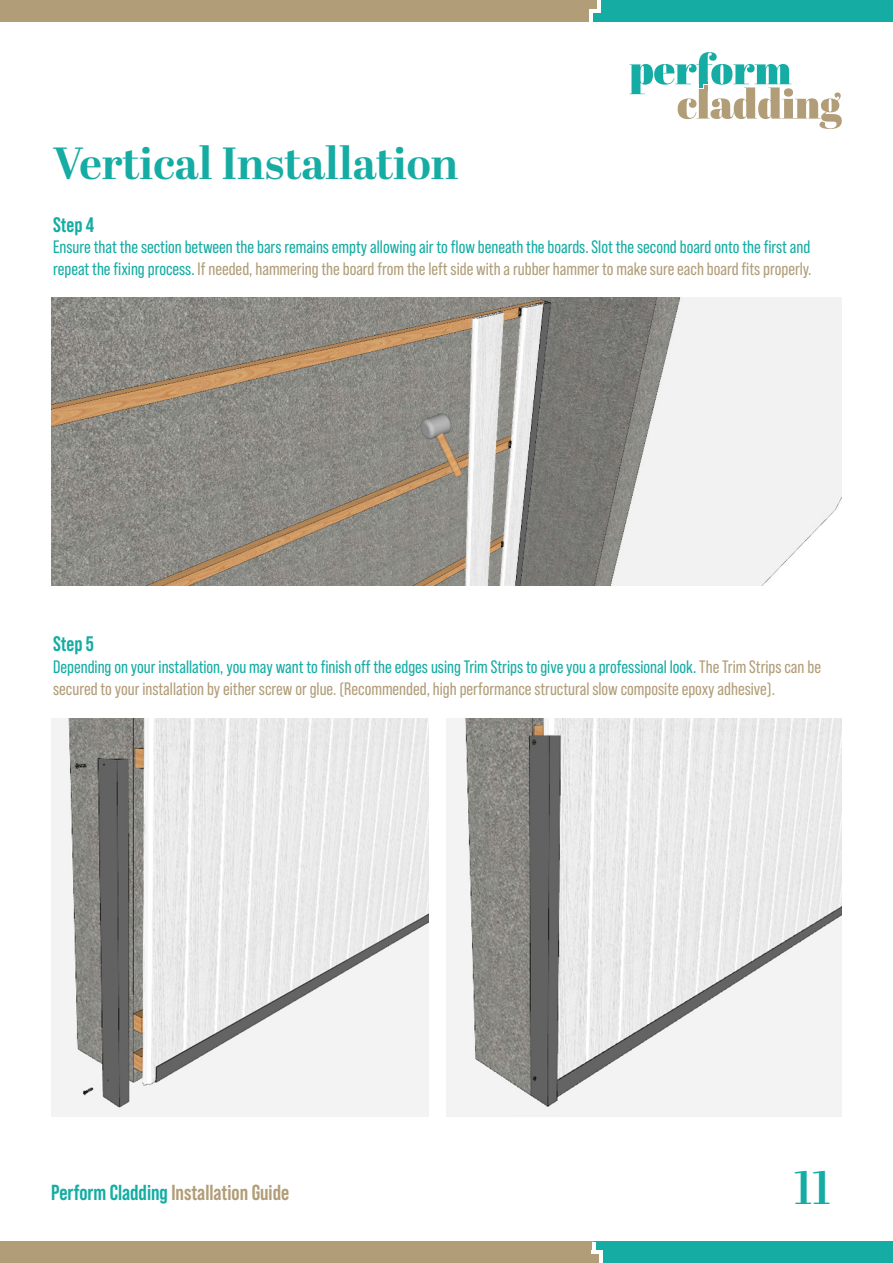
<style>
.page{position:relative;width:893px;height:1263px;background:#fff}
.page>*{position:absolute;margin:0;border:0;box-sizing:border-box;transform-origin:0 0}
.t1{font:600 46.5px "Abril Display";color:#15aca3}
.t2{font:700 45px "Abril Display";color:#15aca3}
.t3{font:700 21.75px "Bebas Neue Pro";color:#b19d78}
.t4{font:700 21px "Bebas Neue Pro";color:#15aca3}
.t5{font:18px/21.6px "Bebas Neue Pro";color:#b19d78}
.t6{font:18px/21.6px "Bebas Neue Pro";color:#15aca3}
.s1{color:#b19d78}
.s2{color:#15aca3}
</style>
<div class="page">
<img style="left:51px;top:297px;width:791px;height:288px">
<svg style="left:629px;top:52px;width:213px;height:77px"></svg>
<img style="left:51px;top:718px;width:377px;height:398px">
<img style="left:446px;top:718px;width:396px;height:398px">
<div style="left:0;top:0;width:593px;height:21px;background:#b19d78"></div>
<div style="left:592px;top:0;width:301px;height:21px;background:#15aca3"></div>
<svg style="left:589px;top:0;width:11px;height:12px"></svg>
<hr style="left:589px;top:11px;width:4px;height:11px;background:#fff">
<div style="left:2px;top:1242px;width:594px;height:21px;background:#b19d78"></div>
<div style="left:595px;top:1242px;width:298px;height:21px;background:#15aca3"></div>
<div style="left:586px;top:1254px;width:13px;height:9px;background:#b19d78"></div>
<hr style="left:0;top:1242px;width:2px;height:21px;background:#b19d78">
<svg style="left:592px;top:1242px;width:3px;height:8px"></svg>
<hr style="left:592px;top:1250px;width:11px;height:4px;background:#fff">
<hr style="left:599px;top:1253px;width:4px;height:10px;background:#fff">
<h2 class="t2" style="left:53px;top:132px;width:407px">Vertical Installation</h2>
<p class="t4" style="left:53px;top:212px;width:43px">Step 4</p>
<p class="t6" style="left:53px;top:236px;width:760px">Ensure that the section between the bars remains empty allowing air to flow beneath the boards. Slot the second board onto the first and repeat the fixing process. <span class="s1">If needed, hammering the board from the left side with a rubber hammer to make sure each board fits properly.</span></p>
<p class="t4" style="left:53px;top:632px;width:42px">Step 5</p>
<p class="t5" style="left:53px;top:656px;width:769px"><span class="s2">Depending on your installation, you may want to finish off the edges using Trim Strips to give you a professional look.</span> The Trim Strips can be secured to your installation by either screw or glue. (Recommended, high performance structural slow composite epoxy adhesive).</p>
<p class="t3" style="left:51px;top:1180px;width:240px"><span class="s2">Perform Cladding</span> Installation Guide</p>
<h1 class="t1" style="left:794px;top:1156px;width:39px">11</h1>
</div>
